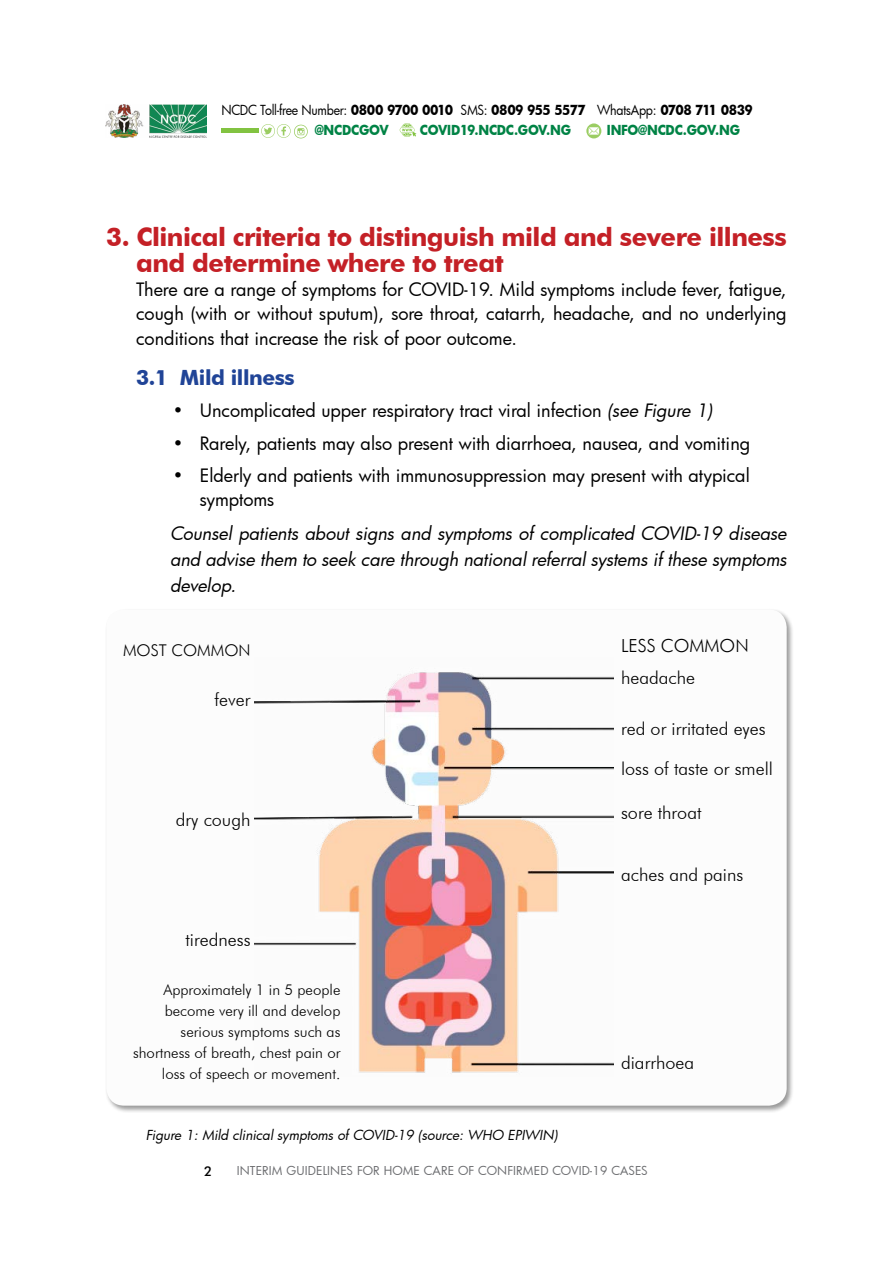
<style>
.page{position:relative;width:893px;height:1263px;background:#fff}
.page>*{position:absolute;margin:0;border:0;box-sizing:border-box;transform-origin:0 0}
.t1{font:700 25.5px/26.1px "Futura BT";letter-spacing:-.02em;color:#c42026}
.t2{font:700 21px "Futura BT";letter-spacing:-.02em;color:#204497}
.t3{font:18px/24.8px "Futura";letter-spacing:-.005em;color:#000;text-align:justify}
.t4{font:italic 18px/25.5px "Futura";letter-spacing:-.005em;color:#000;text-align:justify}
.t5{font:300 18px "Futura BT";color:#000}
.t6{font:300 16.2px "Futura BT";color:#000}
.t7{font:300 15px/21px "Futura BT";color:#000;text-align:right}
.t8{font:700 13.5px/19.8px "Futura";letter-spacing:-.045em;color:#000;scale:.91 1}
.t9{font:italic 13.5px "Futura";color:#000}
.t10{font:700 13.5px "Futura";letter-spacing:-.025em;color:#008345;scale:.91 1}
.t11{font:500 13.5px "Futura BT";color:#000}
.t12{font:12px "Futura";letter-spacing:.01em;color:#6d6e71}
.s1{font-weight:400}
.s2{color:#008345}
.s3{font-style:italic}
</style>
<div class="page">
<img style="left:106px;top:104px;width:100px;height:33px">
<hr style="left:221px;top:129px;width:38px;height:4px;background:#82c341">
<svg style="left:400px;top:123px;width:16px;height:14px"></svg>
<svg style="left:586px;top:123px;width:15px;height:16px"></svg>
<svg style="left:261px;top:124px;width:47px;height:14px"></svg>
<div style="left:104px;top:608px;width:690px;height:505px;background:#000;opacity:.4"></div>
<div style="left:106px;top:609px;width:681px;height:497px;background:#fcfcfc;border-radius:18px"></div>
<img style="left:255px;top:672px;width:359px;height:401px">
<p class="t8" style="left:315px;top:100px;width:483px;text-indent:-93px"><span class="s1">N CDC Toll-free N umber:</span> 0800 9700 0010 <span class="s1">SMS :</span> 0809 955 5577 <span class="s1">WhatsApp:</span> 0708 711 0839 <span class="s2">@NCDCGOV</span></p>
<p class="t10" style="left:420px;top:120px;width:75px">COVID19.NCDC</p>
<p class="t10" style="left:514px;top:120px;width:64px">.GOV.NG</p>
<p class="t10" style="left:607px;top:120px;width:55px">INFO@NCDC</p>
<p class="t10" style="left:683px;top:120px;width:64px">.GOV.NG</p>
<h1 class="t1" style="left:136px;top:223px;width:652px;text-indent:-30px">3. Clinical criteria to distinguish mild and severe illness and determine where to treat</h1>
<p class="t3" style="left:136px;top:276px;width:652px">There are a range of symptoms for COVID-19. Mild symptoms include fever, fatigue, cough (with or without sputum), sore throat, catarrh, headache, and no underlying conditions that increase the risk of poor outcome.</p>
<p class="t2" style="left:136px;top:365px;width:160px">3.1 Mild illness</p>
<p class="t3" style="left:173px;top:398px;width:541px">• Uncomplicated upper respiratory tract viral infection <span class="s3">(see Figure 1)</span></p>
<p class="t3" style="left:173px;top:431px;width:579px">• Rarely, patients may also present with diarrhoea, nausea, and vomiting</p>
<p class="t3" style="left:200px;top:463px;width:551px;line-height:24px;text-indent:-27px">• Elderly and patients with immunosuppression may present with atypical symptoms</p>
<p class="t4" style="left:170px;top:521px;width:618px">Counsel patients about signs and symptoms of complicated COVID-19 disease and advise them to seek care through national referral systems if these symptoms develop.</p>
<p class="t6" style="left:123px;top:640px;width:129px">MOST COMMON</p>
<p class="t5" style="left:621px;top:635px;width:129px">LESS COMMON</p>
<p class="t5" style="left:215px;top:689px;width:37px">fever</p>
<p class="t5" style="left:621px;top:666px;width:76px">headache</p>
<p class="t5" style="left:621px;top:718px;width:146px">red or irritated eyes</p>
<p class="t5" style="left:621px;top:757px;width:153px">loss of taste or smell</p>
<p class="t5" style="left:621px;top:801px;width:82px">sore throat</p>
<p class="t5" style="left:176px;top:809px;width:76px">dry cough</p>
<p class="t5" style="left:186px;top:928px;width:67px">tiredness</p>
<p class="t7" style="left:133px;top:979px;width:209px">Approximately 1 in 5 people become very ill and develop serious symptoms such as shortness of breath, chest pain or loss of speech or movement.</p>
<p class="t9" style="left:146px;top:1126px;width:413px">Figure 1: Mild clinical symptoms of COVID-19 (source: WHO EPIWIN)</p>
<p class="t5" style="left:621px;top:863px;width:124px">aches and pains</p>
<p class="t5" style="left:621px;top:1052px;width:75px">diarrhoea</p>
<p class="t11" style="left:204px;top:1163px;width:10px">2</p>
<p class="t12" style="left:237px;top:1162px;width:413px">Interim Gui delines for Home Care of Confi rmed COVID-19 Cases</p>
</div>
